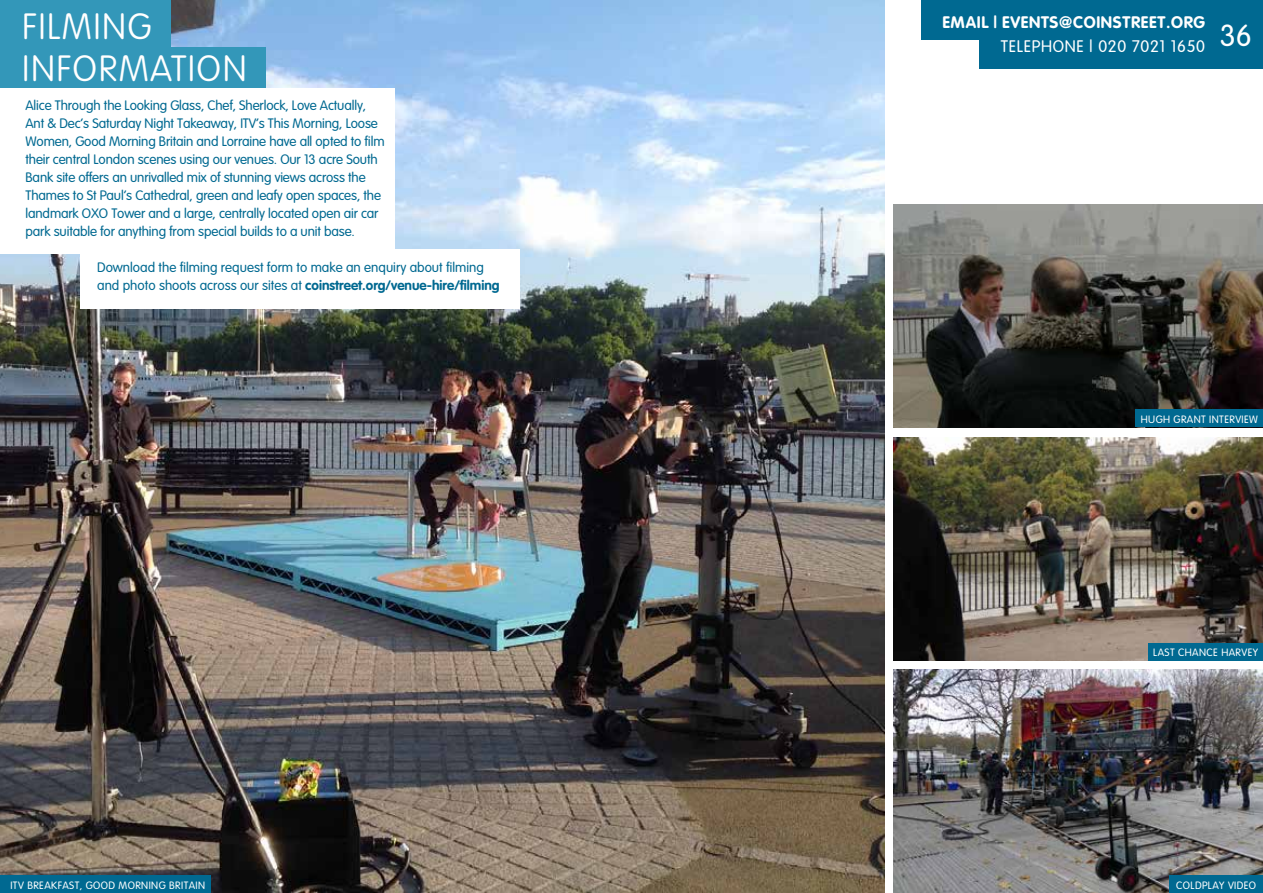
<style>
.page{position:relative;width:1263px;height:893px;background:#fff}
.page>*{position:absolute;margin:0;border:0;box-sizing:border-box;transform-origin:0 0}
.t1{font:100 36px "VAG Rounded";letter-spacing:.04em;color:#fff}
.t2{font:700 16.5px "VAG Rounded";letter-spacing:.04em;color:#fff}
.t3{font:300 16.5px "VAG Rounded";letter-spacing:.04em;color:#fff}
.t4{font:300 13.5px/18px "VAG Rounded";letter-spacing:-.01em;color:#006991}
.t5{font:300 10.5px "VAG Rounded";letter-spacing:.04em;color:#fff}
.s1{font-weight:700}
</style>
<div class="page">
<div style="left:922px;top:0;width:341px;height:40px;background:#006991"></div>
<div style="left:979px;top:39px;width:284px;height:30px;background:#006991"></div>
<img style="left:0;top:0;width:884px;height:893px">
<img style="left:894px;top:204px;width:369px;height:223px">
<div style="left:0;top:0;width:171px;height:58px;background:#3397b9"></div>
<div style="left:0;top:47px;width:266px;height:42px;background:#3397b9"></div>
<img style="left:894px;top:437px;width:369px;height:223px">
<img style="left:893px;top:670px;width:370px;height:223px">
<div style="left:1148px;top:643px;width:115px;height:17px;background:#006991"></div>
<div style="left:1169px;top:876px;width:94px;height:17px;background:#006991"></div>
<div style="left:0;top:876px;width:210px;height:17px;background:#006991"></div>
<div style="left:1136px;top:410px;width:127px;height:17px;background:#006991"></div>
<div style="left:0;top:88px;width:394px;height:165px;background:#fff"></div>
<div style="left:81px;top:249px;width:439px;height:59px;background:#fff"></div>
<h1 class="t1" style="left:22px;top:6px;width:131px">FILMING</h1>
<p class="t3" style="left:1001px;top:36px;width:253px">TELEPHONE | 020 7021 1650 <sup>36</sup></p>
<h1 class="t1" style="left:22px;top:48px;width:226px">INFORMATION</h1>
<p class="t2" style="left:942px;top:13px;width:264px">EMAIL | EVENTS@COINSTREET.ORG</p>
<p class="t4" style="left:26px;top:97px;width:361px">Alice Through the Looking Glass, Chef, Sherlock, Love Actually, Ant &amp; Dec’s Saturday Night Takeaway, ITV’s This Morning, Loose Women, Good Morning Britain and Lorraine have all opted to film their central London scenes using our venues. Our 13 acre South Bank site offers an unrivalled mix of stunning views across the Thames to St Paul’s Cathedral, green and leafy open spaces, the landmark OXO Tower and a large, centrally located open air car park suitable for anything from special builds to a unit base.</p>
<p class="t4" style="left:97px;top:258px;width:404px">Download the filming request form to make an enquiry about filming and photo shoots across our sites at <span class="s1">coinstreet.org/venue-hire/filming</span></p>
<p class="t5" style="left:1141px;top:413px;width:119px">HUGH GRANT INTERVIEW</p>
<p class="t5" style="left:1153px;top:646px;width:106px">LAST CHANCE HARVEY</p>
<p class="t5" style="left:10px;top:879px;width:30px">ITV Breakfast</p>
<p class="t5" style="left:80px;top:879px;width:22px">, Good</p>
<p class="t5" style="left:119px;top:879px;width:17px">Morning</p>
<p class="t5" style="left:169px;top:879px;width:12px">Britain</p>
<p class="t5" style="left:1176px;top:879px;width:81px">COLDPLAY VIDEO</p>
</div>
